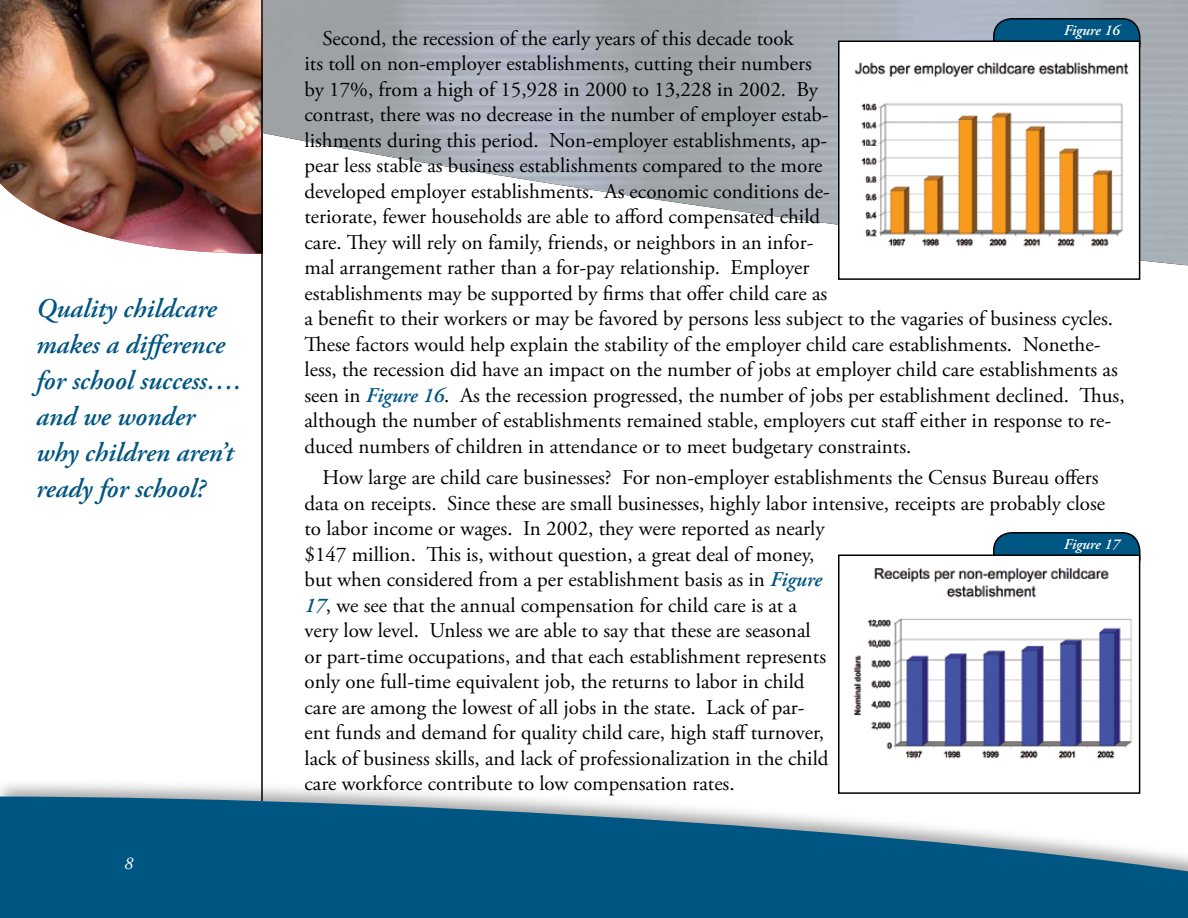
<style>
.page{position:relative;width:1188px;height:918px;background:#fff}
.page>*{position:absolute;margin:0;border:0;box-sizing:border-box;transform-origin:0 0}
.t1{font:italic 600 27px/36px "Adobe Garamond Pro";color:#005683}
.t2{font:21px/25.5px "Adobe Garamond Pro";color:#000}
.t3{font:italic 600 15px "Adobe Garamond Pro";color:#fff}
.s1{font-weight:600;font-style:italic;color:#005683}
</style>
<div class="page">
<img style="left:263px;top:0;width:925px;height:265px">
<div style="left:0;top:777px;width:1188px;height:141px;background:#000;opacity:.36"></div>
<svg style="left:0;top:796px;width:1188px;height:122px;background:#307498"></svg>
<img style="left:0;top:0;width:261px;height:254px">
<div style="left:994px;top:19px;width:146px;height:43px;background:#005683;border-radius:18px"></div>
<div style="left:993px;top:18px;width:147px;height:45px;border:2px solid #000;border-radius:18px"></div>
<img style="left:841px;top:43px;width:296px;height:222px">
<div style="left:838px;top:40px;width:302px;height:240px;border:2px solid #000"></div>
<div style="left:994px;top:533px;width:146px;height:43px;background:#005683;border-radius:18px"></div>
<div style="left:993px;top:532px;width:147px;height:45px;border:2px solid #000;border-radius:18px"></div>
<img style="left:841px;top:558px;width:296px;height:233px">
<div style="left:838px;top:555px;width:302px;height:239px;border:2px solid #000"></div>
<hr style="left:261px;top:0;width:2px;height:801px;background:#000">
<svg style="left:125px;top:857px;width:8px;height:12px"></svg>
<p class="t1" style="left:36px;top:292px;width:206px">Quality childcare makes a difference for school success…. and we wonder why children aren’t ready for school?</p>
<p class="t3" style="left:1064px;top:21px;width:58px">Figure 16</p>
<p class="t2" style="left:304px;top:26px;width:822px;text-indent:18px">Second, the recession of the early years of this decade took<br>its toll on non-employer establishments, cutting their numbers<br>by 17%, from a high of 15,928 in 2000 to 13,228 in 2002. By<br>contrast, there was no decrease in the number of employer estab-<br>lishments during this period. Non-employer establishments, ap-<br>pear less stable as business establishments compared to the more<br>developed employer establishments. As economic conditions de-<br>teriorate, fewer households are able to afford compensated child<br>care. They will rely on family, friends, or neighbors in an infor-<br>mal arrangement rather than a for-pay relationship. Employer<br>establishments may be supported by firms that offer child care as<br>a benefit to their workers or may be favored by persons less subject to the vagaries of business cycles.<br>These factors would help explain the stability of the employer child care establishments. Nonethe&shy;less, the recession did have an impact on the number of jobs at employer child care establishments as seen in <span class="s1">Figure 16</span>. As the recession progressed, the number of jobs per establishment declined. Thus, although the number of establishments remained stable, employers cut staff either in response to re&shy;duced numbers of children in attendance or to meet budgetary constraints.</p>
<p class="t2" style="left:304px;top:466px;width:802px;text-indent:18px">How large are child care businesses? For non-employer establishments the Census Bureau offers data on receipts. Since these are small businesses, highly labor intensive, receipts are probably close to labor income or wages. In 2002, they were reported as nearly<br>$147 million. This is, without question, a great deal of money,<br>but when considered from a per establishment basis as in <span class="s1">Figure<br>17</span>, we see that the annual compensation for child care is at a<br>very low level. Unless we are able to say that these are seasonal<br>or part-time occupations, and that each establishment represents<br>only one full-time equivalent job, the returns to labor in child<br>care are among the lowest of all jobs in the state. Lack of par-<br>ent funds and demand for quality child care, high staff turnover,<br>lack of business skills, and lack of professionalization in the child<br>care workforce contribute to low compensation rates.</p>
<p class="t3" style="left:1064px;top:535px;width:58px">Figure 17</p>
</div>
